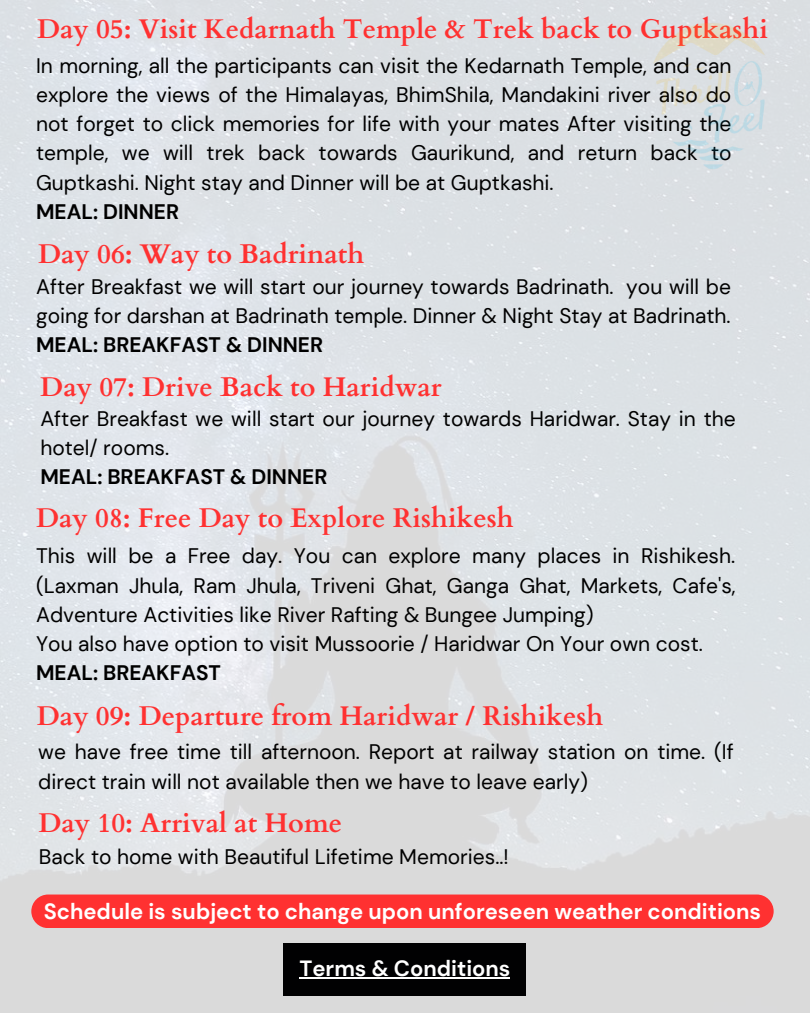
<style>
.page{position:relative;width:810px;height:1013px;background:#fff}
.page>*{position:absolute;margin:0;border:0;box-sizing:border-box;transform-origin:0 0}
.t1{font:700 27px "Cardo";color:#ff3131}
.t2{font:700 22px "DM Sans";color:#fff}
.t3{font:21px/29.2px "DM Sans";color:#000}
.t4{font:700 21px "DM Sans";color:#000}
</style>
<div class="page">
<img style="left:0;top:0;width:810px;height:1012px">
<div style="left:31px;top:894px;width:743px;height:34px;background:#ff3131;border-radius:17px"></div>
<div style="left:284px;top:942px;width:242px;height:53px;background:#010102"></div>
<hr style="left:300px;top:977px;width:210px;height:1px;background:#fff">
<img style="left:628px;top:16px;width:162px;height:161px">
<p class="t1" style="left:37px;top:12px;width:732px">Day 05: Visit Kedarnath Temple &amp; Trek back to Guptkashi</p>
<p class="t3" style="left:36px;top:51px;width:697px;text-align:justify">In morning, all the participants can visit the Kedarnath Temple, and can explore the views of the Himalayas, BhimShila, Mandakini river also do not forget to click memories for life with your mates After visiting the temple, we will trek back towards Gaurikund, and return back to Guptkashi. Night stay and Dinner will be at Guptkashi.</p>
<p class="t4" style="left:36px;top:198px;width:145px">MEAL: DINNER</p>
<p class="t1" style="left:38px;top:236px;width:328px">Day 06: Way to Badrinath</p>
<p class="t3" style="left:36px;top:272px;width:697px">After Breakfast we will start our journey towards Badrinath. you will be going for darshan at Badrinath temple. Dinner &amp; Night Stay at Badrinath.</p>
<p class="t4" style="left:36px;top:331px;width:289px">MEAL: BREAKFAST &amp; DINNER</p>
<p class="t1" style="left:40px;top:369px;width:403px">Day 07: Drive Back to Haridwar</p>
<p class="t3" style="left:40px;top:404px;width:697px">After Breakfast we will start our journey towards Haridwar. Stay in the hotel/ rooms.</p>
<p class="t4" style="left:40px;top:463px;width:289px">MEAL: BREAKFAST &amp; DINNER</p>
<p class="t1" style="left:36px;top:500px;width:479px">Day 08: Free Day to Explore Rishikesh</p>
<p class="t3" style="left:36px;top:541px;width:701px">This will be a Free day. You can explore many places in Rishikesh. (Laxman Jhula, Ram Jhula, Triveni Ghat, Ganga Ghat, Markets, Cafe's, Adventure Activities like River Rafting &amp; Bungee Jumping)<br>You also have option to visit Mussoorie / Haridwar On Your own cost.</p>
<p class="t4" style="left:36px;top:659px;width:186px">MEAL: BREAKFAST</p>
<p class="t1" style="left:37px;top:698px;width:568px">Day 09: Departure from Haridwar / Rishikesh</p>
<p class="t3" style="left:38px;top:737px;width:697px">we have free time till afternoon. Report at railway station on time. (If direct train will not available then we have to leave early)</p>
<p class="t1" style="left:38px;top:805px;width:305px">Day 10: Arrival at Home</p>
<p class="t3" style="left:39px;top:842px;width:471px">Back to home with Beautiful Lifetime Memories..!</p>
<p class="t2" style="left:44px;top:897px;width:719px">Schedule is subject to change upon unforeseen weather conditions</p>
<p class="t2" style="left:300px;top:953px;width:212px">Terms &amp; Conditions</p>
</div>
